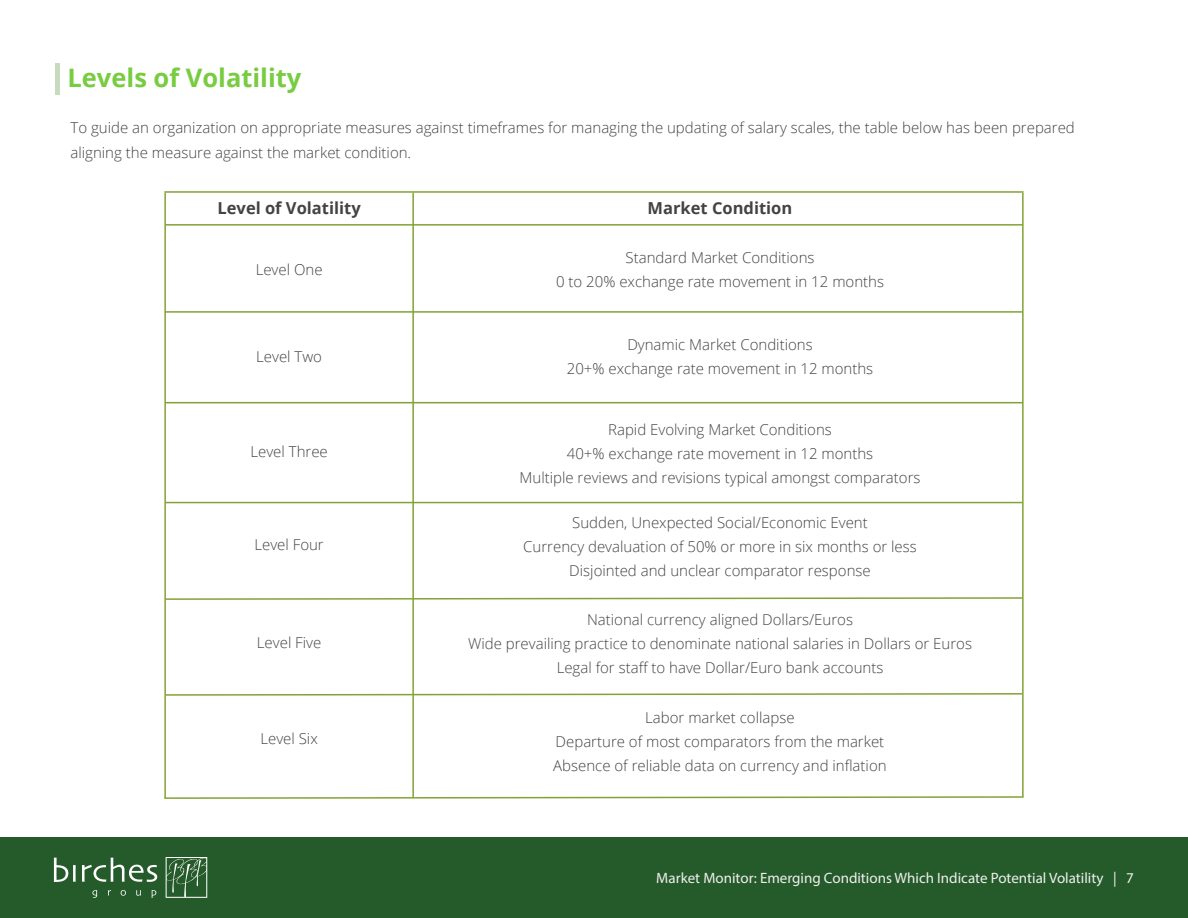
<style>
.page{position:relative;width:1188px;height:918px;background:#fff}
.page>*{position:absolute;margin:0;border:0;box-sizing:border-box;transform-origin:0 0}
.t1{font:700 25.5px "Open Sans";color:#77cc40}
.Body{font:700 16.5px "Open Sans";color:#434344}
.Body-2{font:300 15px/25.5px "Open Sans";color:#434344}
.t2{font:15px "Myriad Pro";color:#eef0ed}
</style>
<div class="page">
<div style="left:55px;top:63px;width:5px;height:31px;background:#c9dbbe"></div>
<hr style="left:164px;top:193px;width:2px;height:605px;background:#83a235">
<svg style="left:164px;top:596px;width:858px;height:5px"></svg>
<hr style="left:1022px;top:193px;width:2px;height:604px;background:#83a235">
<hr style="left:164px;top:191px;width:860px;height:2px;background:#83a235">
<hr style="left:165px;top:224px;width:858px;height:2px;background:#83a235">
<hr style="left:412px;top:193px;width:2px;height:605px;background:#83a235">
<hr style="left:165px;top:311px;width:857px;height:2px;background:#83a235">
<hr style="left:165px;top:402px;width:858px;height:1px;background:#83a235">
<hr style="left:165px;top:502px;width:857px;height:1px;background:#83a235">
<svg style="left:164px;top:692px;width:860px;height:4px"></svg>
<svg style="left:164px;top:796px;width:860px;height:3px"></svg>
<div style="left:0;top:837px;width:1188px;height:81px;background:#255a2a"></div>
<svg style="left:54px;top:858px;width:22px;height:24px"></svg>
<svg style="left:82px;top:858px;width:75px;height:24px"></svg>
<svg style="left:92px;top:890px;width:5px;height:8px"></svg>
<svg style="left:121px;top:890px;width:5px;height:6px"></svg>
<svg style="left:136px;top:890px;width:5px;height:6px"></svg>
<svg style="left:152px;top:890px;width:4px;height:8px"></svg>
<svg style="left:166px;top:857px;width:41px;height:41px"></svg>
<h2 class="t1" style="left:68px;top:60px;width:235px">Levels of Volatility</h2>
<p class="Body-2" style="left:70px;top:114px;width:1006px">To guide an organization on appropriate measures against timeframes for managing the updating of salary scales, the table below has been prepared aligning the measure against the market condition.</p>
<p class="Body" style="left:648px;top:196px;width:146px">Market Condition</p>
<p class="Body" style="left:218px;top:196px;width:145px">Level of Volatility</p>
<p class="Body-2" style="left:256px;top:257px;width:68px">Level One</p>
<p class="Body-2" style="left:256px;top:343px;width:67px">Level Two</p>
<p class="Body-2" style="left:250px;top:439px;width:79px">Level Three</p>
<p class="Body-2" style="left:254px;top:531px;width:71px">Level Four</p>
<p class="Body-2" style="left:257px;top:630px;width:66px">Level Five</p>
<p class="Body-2" style="left:260px;top:726px;width:59px">Level Six</p>
<p class="Body-2" style="left:626px;top:244px;width:190px">Standard Market Conditions</p>
<p class="Body-2" style="left:556px;top:268px;width:330px">0 to 20% exchange rate movement in 12 months</p>
<p class="Body-2" style="left:627px;top:331px;width:187px">Dynamic Market Conditions</p>
<p class="Body-2" style="left:567px;top:355px;width:308px">20+% exchange rate movement in 12 months</p>
<p class="Body-2" style="left:608px;top:417px;width:225px">Rapid Evolving Market Conditions</p>
<p class="Body-2" style="left:567px;top:441px;width:308px">40+% exchange rate movement in 12 months</p>
<p class="Body-2" style="left:520px;top:465px;width:402px">Multiple reviews and revisions typical amongst comparators</p>
<p class="Body-2" style="left:572px;top:510px;width:297px">Sudden, Unexpected Social/Economic Event</p>
<p class="Body-2" style="left:523px;top:534px;width:395px">Currency devaluation of 50% or more in six months or less</p>
<p class="Body-2" style="left:569px;top:558px;width:303px">Disjointed and unclear comparator response</p>
<p class="Body-2" style="left:587px;top:606px;width:267px">National currency aligned Dollars/Euros</p>
<p class="Body-2" style="left:468px;top:630px;width:506px">Wide prevailing practice to denominate national salaries in Dollars or Euros</p>
<p class="Body-2" style="left:557px;top:654px;width:328px">Legal for staff to have Dollar/Euro bank accounts</p>
<p class="Body-2" style="left:645px;top:705px;width:151px">Labor market collapse</p>
<p class="Body-2" style="left:556px;top:729px;width:330px">Departure of most comparators from the market</p>
<p class="Body-2" style="left:553px;top:753px;width:335px">Absence of reliable data on currency and inflation</p>
<p class="t2" style="left:656px;top:869px;width:479px">Market Monitor: Emerging Conditions Which Indicate Potential Volatility | 7</p>
</div>
